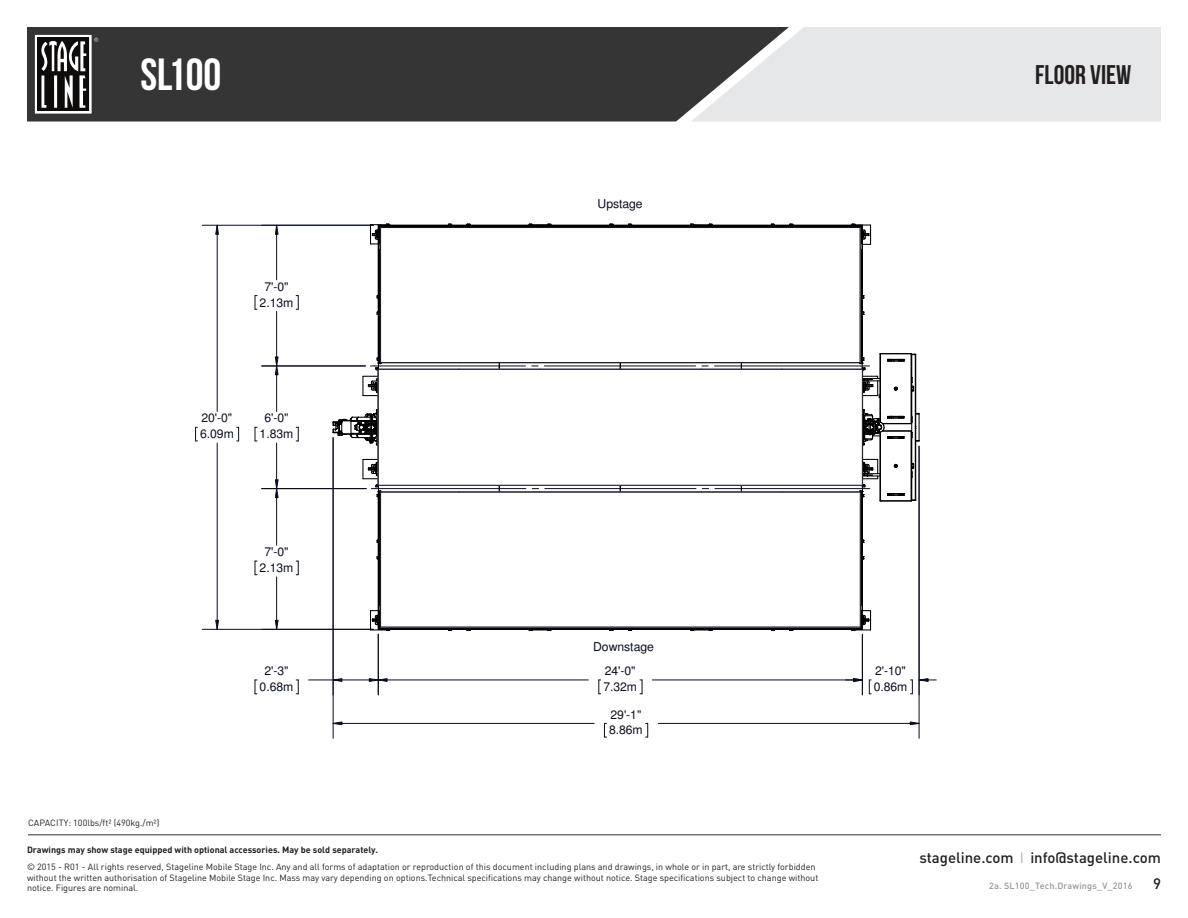
<style>
.page{position:relative;width:1188px;height:918px;background:#fff}
.page>*{position:absolute;margin:0;border:0;box-sizing:border-box;transform-origin:0 0}
.t1{font:45px "Bebas Neue";color:#fff}
.t2{font:27px "Bebas Neue";color:#231f20}
.t3{font:500 15px "DIN Pro";color:#231f20}
.t4{font:12.15px/15.8px "Helvetica";letter-spacing:-.005em;color:#090d20;text-align:center}
.t5{font:9px/10.5px "DIN Pro";color:#231f20}
.t6{font:700 9px "DIN Pro";color:#231f20}
.t7{font:500 9px "DIN Pro";letter-spacing:.02em;color:#939598}
.s1{color:#939598}
</style>
<div class="page">
<div style="left:27px;top:27px;width:664px;height:95px;background:#363536"></div>
<svg style="left:691px;top:27px;width:470px;height:95px;background:#d7d7d9"></svg>
<svg style="left:35px;top:35px;width:63px;height:79px"></svg>
<hr style="left:28px;top:835px;width:1133px;height:1px;background:#231f20">
<hr style="left:741px;top:491px;width:118px;height:2px;background:#000001">
<hr style="left:382px;top:491px;width:117px;height:2px;background:#000001">
<hr style="left:620px;top:491px;width:121px;height:2px;background:#000001">
<hr style="left:499px;top:491px;width:121px;height:2px;background:#000001">
<svg style="left:529px;top:224px;width:22px;height:1px"></svg>
<svg style="left:690px;top:630px;width:22px;height:1px"></svg>
<svg style="left:690px;top:224px;width:22px;height:1px"></svg>
<svg style="left:529px;top:630px;width:22px;height:1px"></svg>
<hr style="left:378px;top:492px;width:1px;height:112px;background:#000001">
<hr style="left:379px;top:492px;width:1px;height:112px;background:#000001">
<hr style="left:862px;top:225px;width:1px;height:138px;background:#000001">
<hr style="left:861px;top:250px;width:1px;height:113px;background:#000001">
<hr style="left:862px;top:492px;width:1px;height:137px;background:#000001">
<hr style="left:861px;top:492px;width:1px;height:112px;background:#000001">
<hr style="left:378px;top:250px;width:1px;height:113px;background:#000001">
<hr style="left:379px;top:250px;width:1px;height:113px;background:#000001">
<hr style="left:379px;top:225px;width:483px;height:1px;background:#000001">
<hr style="left:380px;top:226px;width:481px;height:1px;background:#000001">
<hr style="left:379px;top:629px;width:483px;height:1px;background:#000001">
<hr style="left:380px;top:628px;width:481px;height:1px;background:#000001">
<svg style="left:370px;top:224px;width:20px;height:27px"></svg>
<svg style="left:851px;top:604px;width:20px;height:27px"></svg>
<svg style="left:370px;top:603px;width:20px;height:28px"></svg>
<svg style="left:851px;top:224px;width:20px;height:26px"></svg>
<svg style="left:333px;top:409px;width:45px;height:37px"></svg>
<svg style="left:855px;top:353px;width:65px;height:149px"></svg>
<div style="left:378px;top:369px;width:484px;height:116px;background:#fff"></div>
<div style="left:381px;top:492px;width:479px;height:135px;background:#fff"></div>
<div style="left:380px;top:492px;width:481px;height:135px;border:1px solid #fff"></div>
<div style="left:381px;top:228px;width:479px;height:135px;background:#fff"></div>
<div style="left:380px;top:227px;width:480px;height:136px;border:1px solid #fff"></div>
<hr style="left:862px;top:369px;width:1px;height:116px;background:#090d20">
<hr style="left:860px;top:492px;width:1px;height:135px;background:#090d20">
<hr style="left:381px;top:627px;width:479px;height:1px;background:#090d20">
<hr style="left:380px;top:492px;width:1px;height:135px;background:#090d20">
<hr style="left:860px;top:228px;width:1px;height:135px;background:#090d20">
<hr style="left:381px;top:362px;width:479px;height:1px;background:#090d20">
<hr style="left:380px;top:228px;width:1px;height:135px;background:#090d20">
<hr style="left:381px;top:227px;width:479px;height:1px;background:#090d20">
<hr style="left:381px;top:492px;width:479px;height:1px;background:#090d20">
<hr style="left:378px;top:485px;width:484px;height:1px;background:#090d20">
<hr style="left:378px;top:369px;width:1px;height:116px;background:#090d20">
<hr style="left:378px;top:369px;width:484px;height:1px;background:#090d20">
<hr style="left:715px;top:366px;width:155px;height:1px;background:#090d20">
<svg style="left:701px;top:361px;width:7px;height:9px"></svg>
<hr style="left:544px;top:366px;width:152px;height:1px;background:#090d20">
<svg style="left:532px;top:361px;width:9px;height:9px"></svg>
<hr style="left:374px;top:366px;width:152px;height:1px;background:#090d20">
<svg style="left:362px;top:357px;width:24px;height:39px"></svg>
<hr style="left:715px;top:488px;width:155px;height:1px;background:#090d20">
<svg style="left:701px;top:484px;width:8px;height:10px"></svg>
<hr style="left:545px;top:488px;width:151px;height:1px;background:#090d20">
<svg style="left:532px;top:484px;width:9px;height:10px"></svg>
<hr style="left:375px;top:488px;width:151px;height:1px;background:#090d20">
<svg style="left:362px;top:459px;width:24px;height:38px"></svg>
<svg style="left:296px;top:561px;width:3px;height:14px"></svg>
<hr style="left:276px;top:489px;width:1px;height:56px;background:#090d20">
<hr style="left:276px;top:577px;width:1px;height:52px;background:#090d20">
<hr style="left:276px;top:311px;width:1px;height:55px;background:#090d20">
<hr style="left:276px;top:225px;width:1px;height:55px;background:#090d20">
<svg style="left:296px;top:295px;width:3px;height:15px"></svg>
<hr style="left:378px;top:680px;width:210px;height:1px;background:#090d20">
<hr style="left:652px;top:680px;width:210px;height:1px;background:#090d20">
<svg style="left:640px;top:680px;width:3px;height:14px"></svg>
<hr style="left:217px;top:443px;width:1px;height:186px;background:#090d20">
<hr style="left:862px;top:634px;width:1px;height:61px;background:#090d20">
<hr style="left:202px;top:629px;width:171px;height:1px;background:#090d20">
<hr style="left:217px;top:225px;width:1px;height:187px;background:#090d20">
<svg style="left:237px;top:427px;width:2px;height:15px"></svg>
<hr style="left:202px;top:225px;width:171px;height:1px;background:#090d20">
<hr style="left:262px;top:366px;width:103px;height:1px;background:#090d20">
<hr style="left:262px;top:488px;width:104px;height:1px;background:#090d20">
<hr style="left:276px;top:366px;width:1px;height:46px;background:#090d20">
<svg style="left:296px;top:427px;width:3px;height:15px"></svg>
<hr style="left:276px;top:443px;width:1px;height:46px;background:#090d20">
<hr style="left:333px;top:437px;width:1px;height:301px;background:#090d20">
<hr style="left:919px;top:446px;width:1px;height:292px;background:#090d20">
<svg style="left:646px;top:723px;width:2px;height:15px"></svg>
<svg style="left:604px;top:723px;width:3px;height:15px"></svg>
<hr style="left:333px;top:723px;width:261px;height:1px;background:#090d20">
<hr style="left:658px;top:723px;width:261px;height:1px;background:#090d20">
<svg style="left:255px;top:427px;width:2px;height:15px"></svg>
<svg style="left:255px;top:295px;width:2px;height:15px"></svg>
<svg style="left:195px;top:427px;width:2px;height:15px"></svg>
<svg style="left:598px;top:680px;width:3px;height:14px"></svg>
<svg style="left:869px;top:680px;width:2px;height:14px"></svg>
<svg style="left:255px;top:561px;width:2px;height:14px"></svg>
<svg style="left:255px;top:680px;width:2px;height:14px"></svg>
<svg style="left:296px;top:680px;width:3px;height:14px"></svg>
<hr style="left:378px;top:634px;width:1px;height:61px;background:#090d20">
<hr style="left:333px;top:680px;width:45px;height:1px;background:#090d20">
<svg style="left:274px;top:619px;width:5px;height:10px"></svg>
<svg style="left:274px;top:224px;width:5px;height:11px"></svg>
<svg style="left:215px;top:619px;width:4px;height:11px"></svg>
<svg style="left:215px;top:224px;width:4px;height:11px"></svg>
<svg style="left:274px;top:356px;width:5px;height:20px"></svg>
<svg style="left:274px;top:479px;width:5px;height:19px"></svg>
<svg style="left:332px;top:721px;width:11px;height:5px"></svg>
<svg style="left:909px;top:721px;width:11px;height:5px"></svg>
<svg style="left:845px;top:678px;width:17px;height:4px"></svg>
<svg style="left:910px;top:678px;width:26px;height:16px"></svg>
<svg style="left:368px;top:678px;width:20px;height:4px"></svg>
<svg style="left:309px;top:678px;width:34px;height:4px"></svg>
<h1 class="t1" style="left:140px;top:50px;width:83px">SL100</h1>
<h2 class="t2" style="left:1035px;top:60px;width:97px">FLOOR VIEW</h2>
<h3 class="t4" style="left:264px;top:280px;width:26px">7'-0"</h3>
<h3 class="t4" style="left:260px;top:295px;width:35px">2.13m</h3>
<h3 class="t4" style="left:201px;top:411px;width:32px">20'-0"</h3>
<h3 class="t4" style="left:200px;top:427px;width:35px">6.09m</h3>
<h3 class="t4" style="left:264px;top:411px;width:26px">6'-0"</h3>
<h3 class="t4" style="left:260px;top:427px;width:35px">1.83m</h3>
<h3 class="t4" style="left:598px;top:197px;width:47px">Upstage</h3>
<h3 class="t4" style="left:260px;top:545px;width:35px">7'-0"<br>2.13m</h3>
<h3 class="t4" style="left:260px;top:664px;width:35px">2'-3"<br>0.68m</h3>
<h3 class="t4" style="left:593px;top:640px;width:62px">Downstage</h3>
<h3 class="t4" style="left:605px;top:664px;width:32px">24'-0"</h3>
<h3 class="t4" style="left:875px;top:664px;width:32px">2'-10"</h3>
<h3 class="t4" style="left:603px;top:680px;width:35px">7.32m</h3>
<h3 class="t4" style="left:609px;top:708px;width:35px;text-align:left">29'-1"<br>8.86m</h3>
<h3 class="t4" style="left:874px;top:680px;width:35px">0.86m</h3>
<p class="t5" style="left:28px;top:817px;width:133px">CAPACITY: 100lbs/ft² (490kg./m²)</p>
<p class="t6" style="left:27px;top:844px;width:353px">Drawings may show stage equipped with optional accessories. May be sold separately.</p>
<p class="t5" style="left:27px;top:861px;width:793px">© 2015 - R01 - All rights reserved, Stageline Mobile Stage Inc. Any and all forms of adaptation or reproduction of this document including plans and drawings, in whole or in part, are strictly forbidden without the written authorisation of Stageline Mobile Stage Inc. Mass may vary depending on options.Technical specifications may change without notice. Stage specifications subject to change without notice. Figures are nominal.</p>
<h3 class="t3" style="left:919px;top:848px;width:243px">stageline.com <span class="s1">I</span> info@stageline.com</h3>
<p class="t7" style="left:989px;top:880px;width:145px">2a. SL100_Tech.Drawings_V_2016</p>
<h3 class="t3" style="left:1153px;top:873px;width:9px">9</h3>
</div>
